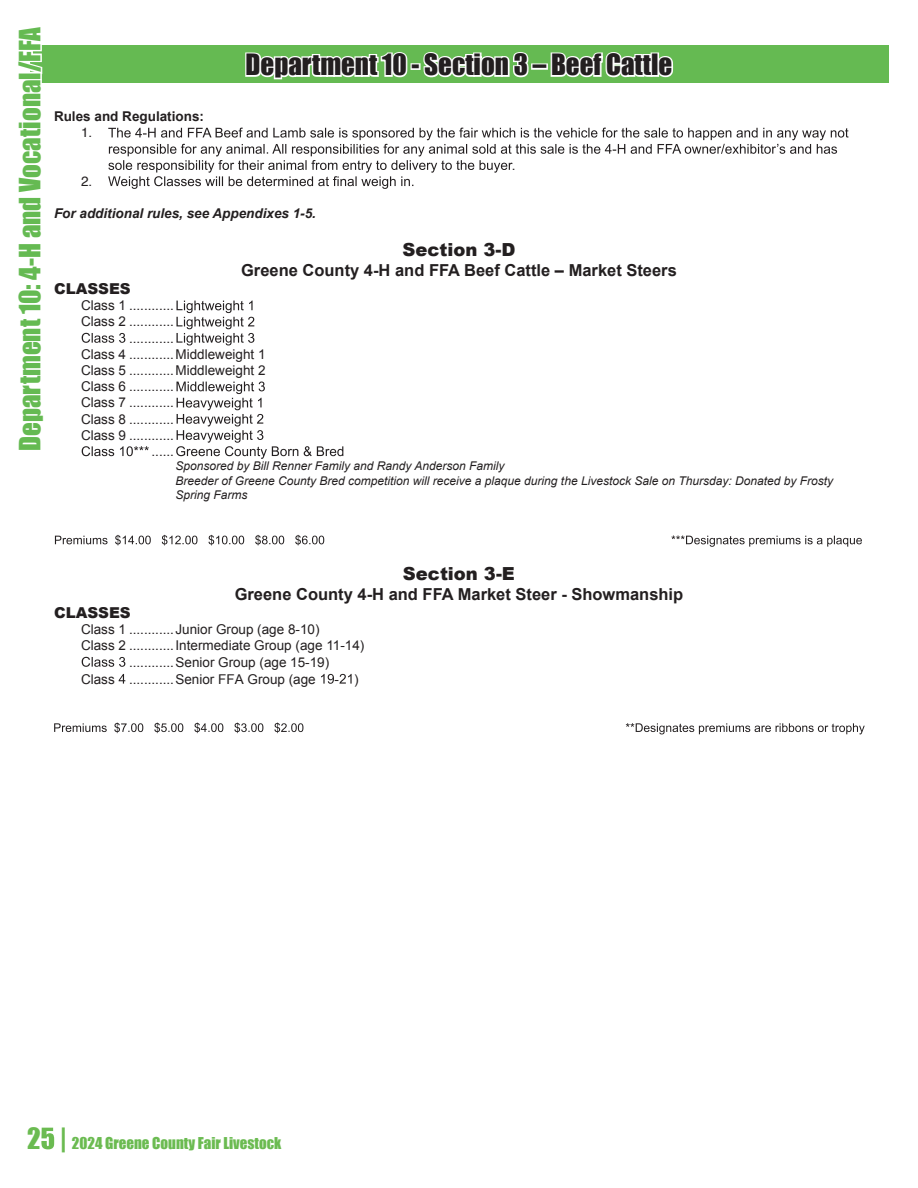
<style>
.page{position:relative;width:918px;height:1188px;background:#fff}
.page>*{position:absolute;margin:0;border:0;box-sizing:border-box;transform-origin:0 0}
.t1{font:27px "Impact";color:#65ba52}
.t2{font:27px "Impact";color:#231f20}
.t3{font:900 18px "Arial";color:#231f20}
.t4{font:700 16.5px "Arial";color:#231f20}
.t5{font:15px "Impact";color:#6bbb51}
.t6{font:900 15px "Arial";color:#231f20}
.t7{font:13.5px "Arial";color:#231f20}
.t8{font:italic 700 13.5px "Arial";color:#231f20}
.t9{font:700 13.5px "Arial";color:#231f20}
.t10{font:13.5px "Helvetica";color:#231f20}
.t11{font:italic 12px/14.4px "Arial";color:#231f20}
.s1{font-size:27px}
</style>
<div class="page">
<svg style="left:41px;top:1128px;width:13px;height:21px"></svg>
<div style="left:30px;top:46px;width:858px;height:37px;background:#65ba52"></div>
<svg style="left:245px;top:52px;width:163px;height:28px"></svg>
<div style="left:411px;top:63px;width:10px;height:7px;border:3px solid #fff"></div>
<svg style="left:423px;top:52px;width:106px;height:26px"></svg>
<div style="left:531px;top:63px;width:17px;height:7px;border:3px solid #fff"></div>
<svg style="left:550px;top:52px;width:124px;height:26px"></svg>
<svg style="left:108px;top:128px;width:741px;height:61px"></svg>
<svg style="left:82px;top:333px;width:43px;height:10px"></svg>
<svg style="left:176px;top:301px;width:78px;height:44px"></svg>
<svg style="left:82px;top:446px;width:67px;height:10px"></svg>
<svg style="left:176px;top:382px;width:167px;height:77px"></svg>
<svg style="left:55px;top:535px;width:269px;height:10px"></svg>
<svg style="left:671px;top:536px;width:191px;height:11px"></svg>
<svg style="left:82px;top:657px;width:43px;height:10px"></svg>
<svg style="left:54px;top:723px;width:249px;height:10px"></svg>
<svg style="left:626px;top:723px;width:239px;height:11px"></svg>
<svg style="left:30px;top:45px;width:46px;height:38px"></svg>
<svg style="left:119px;top:674px;width:6px;height:10px"></svg>
<svg style="left:321px;top:674px;width:31px;height:10px"></svg>
<h1 class="t1" style="left:9px;top:451px;width:426px;rotate:-90deg">Department 10: 4-H and Vocational/FFA</h1>
<p class="t9" style="left:54px;top:108px;width:152px">Rules and Regulations:</p>
<p class="t10" style="left:81px;top:122px;width:13px">1.</p>
<h1 class="t2" style="left:246px;top:44px;width:428px">Department 10 - Section 3 – Beef Cattle</h1>
<p class="t7" style="left:512px;top:156px;width:5px">.</p>
<p class="t10" style="left:81px;top:171px;width:13px">2.</p>
<p class="t8" style="left:54px;top:205px;width:264px">For additional rules, see Appendixes 1-5.</p>
<h2 class="t3" style="left:402px;top:237px;width:115px">Section 3-D</h2>
<p class="t4" style="left:241px;top:259px;width:437px">Greene County 4-H and FFA Beef Cattle – Market Steers</p>
<p class="t6" style="left:54px;top:278px;width:78px">CLASSES</p>
<p class="t7" style="left:81px;top:297px;width:95px">Class 1 ............</p>
<p class="t7" style="left:81px;top:313px;width:95px">Class 2 ............</p>
<p class="t7" style="left:129px;top:329px;width:47px">............</p>
<p class="t7" style="left:81px;top:345px;width:186px">Class 4 ............Middleweight 1</p>
<p class="t7" style="left:81px;top:361px;width:186px">Class 5 ............Middleweight 2</p>
<p class="t7" style="left:81px;top:378px;width:95px">Class 6 ............</p>
<p class="t7" style="left:81px;top:394px;width:95px">Class 7 ............</p>
<p class="t7" style="left:81px;top:410px;width:95px">Class 8 ............</p>
<p class="t7" style="left:81px;top:426px;width:95px">Class 9 ............</p>
<p class="t7" style="left:152px;top:442px;width:24px">......</p>
<p class="t11" style="left:175px;top:459px;width:659px">Sponsored by Bill Renner Family and Randy Anderson Family<br>Breeder of Greene County Bred competition will receive a plaque during the Livestock Sale on Thursday: Donated by Frosty<br>Spring Farms</p>
<h2 class="t3" style="left:403px;top:561px;width:113px">Section 3-E</h2>
<p class="t4" style="left:235px;top:583px;width:450px">Greene County 4-H and FFA Market Steer - Showmanship</p>
<p class="t6" style="left:54px;top:602px;width:78px">CLASSES</p>
<p class="t7" style="left:81px;top:621px;width:240px">Class 1 ............Junior Group (age 8-10)</p>
<p class="t7" style="left:81px;top:637px;width:285px">Class 2 ............Intermediate Group (age 11-14)</p>
<p class="t7" style="left:129px;top:653px;width:202px">............Senior Group (age 15-19)</p>
<p class="t7" style="left:81px;top:670px;width:236px">Class ............Senior FFA Group (age</p>
<p class="t7" style="left:335px;top:670px;width:26px">- )</p>
<p class="t5" style="left:27px;top:1131px;width:256px"><span class="s1">2 |</span> 2024 Greene County Fair Livestock</p>
</div>
